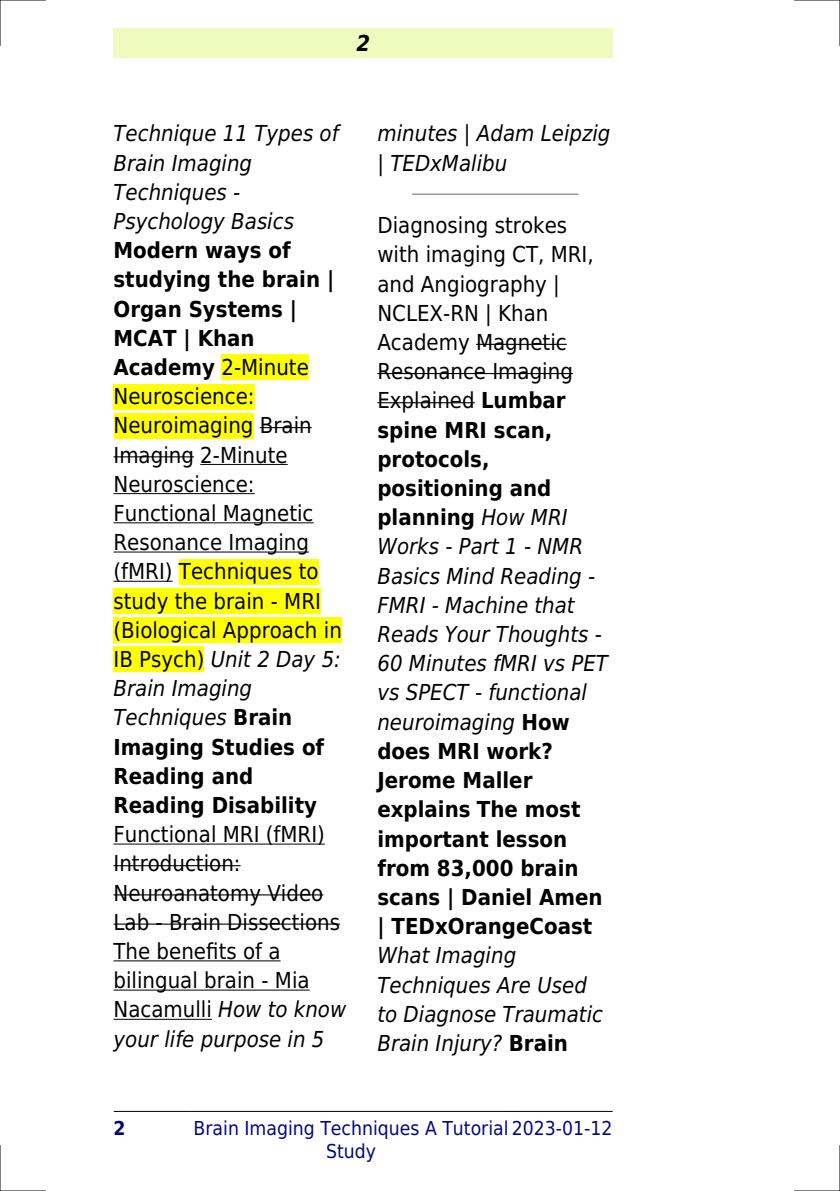
<style>
.page{position:relative;width:840px;height:1191px;background:#fff}
.page>*{position:absolute;margin:0;border:0;box-sizing:border-box;transform-origin:0 0}
.t1{font:22px/29.2px "DejaVu Sans Condensed";color:#000}
.t2{font:700 22px/29.2px "DejaVu Sans Condensed";color:#000}
.t3{font:italic 22px/29.2px "DejaVu Sans Condensed";color:#000}
.t4{font:italic 700 22px "DejaVu Sans Condensed";color:#000}
.t5{font:19.2px/23px "DejaVu Sans Condensed";color:#000880}
.t6{font:700 19.2px "DejaVu Sans Condensed";color:#000880}
.s1{font-weight:700}
.s2{font-style:italic}
.s3{font-weight:400}
.s4{font-weight:400;font-style:italic}
.s5{font-weight:700;font-style:normal}
</style>
<div class="page">
<div style="left:113px;top:28px;width:499px;height:30px;background:#effbbe"></div>
<hr style="left:114px;top:1111px;width:76px;height:1px;background:#000">
<hr style="left:190px;top:1111px;width:321px;height:1px;background:#000">
<hr style="left:512px;top:1111px;width:100px;height:1px;background:#000">
<div style="left:221px;top:354px;width:88px;height:26px;background:#ff0"></div>
<div style="left:113px;top:384px;width:141px;height:25px;background:#ff0"></div>
<div style="left:113px;top:413px;width:140px;height:25px;background:#ff0"></div>
<hr style="left:260px;top:427px;width:51px;height:1px;background:#000">
<hr style="left:113px;top:456px;width:81px;height:1px;background:#000">
<hr style="left:200px;top:464px;width:87px;height:1px;background:#000">
<hr style="left:113px;top:493px;width:141px;height:1px;background:#000">
<hr style="left:113px;top:522px;width:200px;height:1px;background:#000">
<hr style="left:113px;top:551px;width:196px;height:1px;background:#000">
<hr style="left:113px;top:581px;width:59px;height:1px;background:#000">
<div style="left:179px;top:559px;width:139px;height:25px;background:#ff0"></div>
<div style="left:113px;top:588px;width:208px;height:26px;background:#ff0"></div>
<div style="left:113px;top:617px;width:229px;height:26px;background:#ff0"></div>
<div style="left:113px;top:646px;width:91px;height:26px;background:#ff0"></div>
<hr style="left:113px;top:843px;width:212px;height:1px;background:#000">
<hr style="left:113px;top:865px;width:127px;height:1px;background:#000">
<hr style="left:113px;top:894px;width:210px;height:1px;background:#000">
<hr style="left:113px;top:923px;width:227px;height:1px;background:#000">
<hr style="left:113px;top:960px;width:167px;height:1px;background:#000">
<hr style="left:113px;top:989px;width:196px;height:1px;background:#000">
<hr style="left:113px;top:1018px;width:99px;height:1px;background:#000">
<hr style="left:412px;top:193px;width:165px;height:2px;background:#999">
<hr style="left:476px;top:344px;width:90px;height:1px;background:#000">
<hr style="left:377px;top:373px;width:195px;height:1px;background:#000">
<hr style="left:377px;top:402px;width:97px;height:1px;background:#000">
<hr style="left:0;top:0;width:45px;height:1px;background:#000">
<hr style="left:794px;top:0;width:45px;height:1px;background:#000">
<hr style="left:0;top:1190px;width:45px;height:1px;background:#000">
<hr style="left:794px;top:1190px;width:45px;height:1px;background:#000">
<hr style="left:0;top:0;width:1px;height:45px;background:#000">
<hr style="left:0;top:1145px;width:1px;height:46px;background:#000">
<hr style="left:839px;top:0;width:1px;height:45px;background:#000">
<hr style="left:839px;top:1145px;width:1px;height:46px;background:#000">
<p class="t4" style="left:356px;top:30px;width:15px">2</p>
<p class="t3" style="left:113px;top:119px;width:226px">Technique 11 Types of<br>Brain Imaging<br>Techniques -<br>Psychology Basics</p>
<p class="t1" style="left:113px;top:236px;width:230px"><span class="s1">Modern ways of studying the brain |<br>Organ Systems |<br>MCAT | Khan<br>Academy</span> 2-Minute<br>Neuroscience:<br>Neuroimaging Brain<br>Imaging 2-Minute<br>Neuroscience:<br>Functional Magnetic<br>Resonance Imaging (fMRI) Techniques to study the brain - MRI (Biological Approach in<br>IB Psych) <span class="s2">Unit 2 Day 5:<br>Brain Imaging<br>Techniques</span> <span class="s1">Brain<br>Imaging Studies of<br>Reading and<br>Reading Disability</span></p>
<p class="t1" style="left:113px;top:820px;width:234px">Functional MRI (fMRI)<br>Introduction:<br>Neuroanatomy Video<br>Lab - Brain Dissections<br>The benefits of a bilingual brain - Mia<br>Nacamulli <span class="s2">How to know your life purpose in 5</span></p>
<p class="t3" style="left:377px;top:119px;width:234px">minutes | Adam Leipzig | TEDxMalibu</p>
<p class="t2" style="left:377px;top:211px;width:232px"><span class="s3">Diagnosing strokes with imaging CT, MRI, and Angiography |<br>NCLEX-RN | Khan<br>Academy Magnetic<br>Resonance Imaging<br>Explained</span> Lumbar spine MRI scan, protocols, positioning and planning <span class="s4">How MRI<br>Works - Part 1 - NMR<br>Basics Mind Reading -<br>FMRI - Machine that<br>Reads Your Thoughts -<br>60 Minutes fMRI vs PET vs SPECT - functional neuroimaging</span> How does MRI work?<br>Jerome Maller explains The most important lesson from 83,000 brain scans | Daniel Amen | TEDxOrangeCoast</p>
<p class="t3" style="left:377px;top:941px;width:227px">What Imaging<br>Techniques Are Used to Diagnose Traumatic<br>Brain Injury? <span class="s5">Brain</span></p>
<p class="t6" style="left:113px;top:1116px;width:14px">2</p>
<p class="t5" style="left:326px;top:1116px;width:288px;text-indent:-132px">Brain Imaging Techniques A Tutorial 2023-01-12<br>Study</p>
</div>
